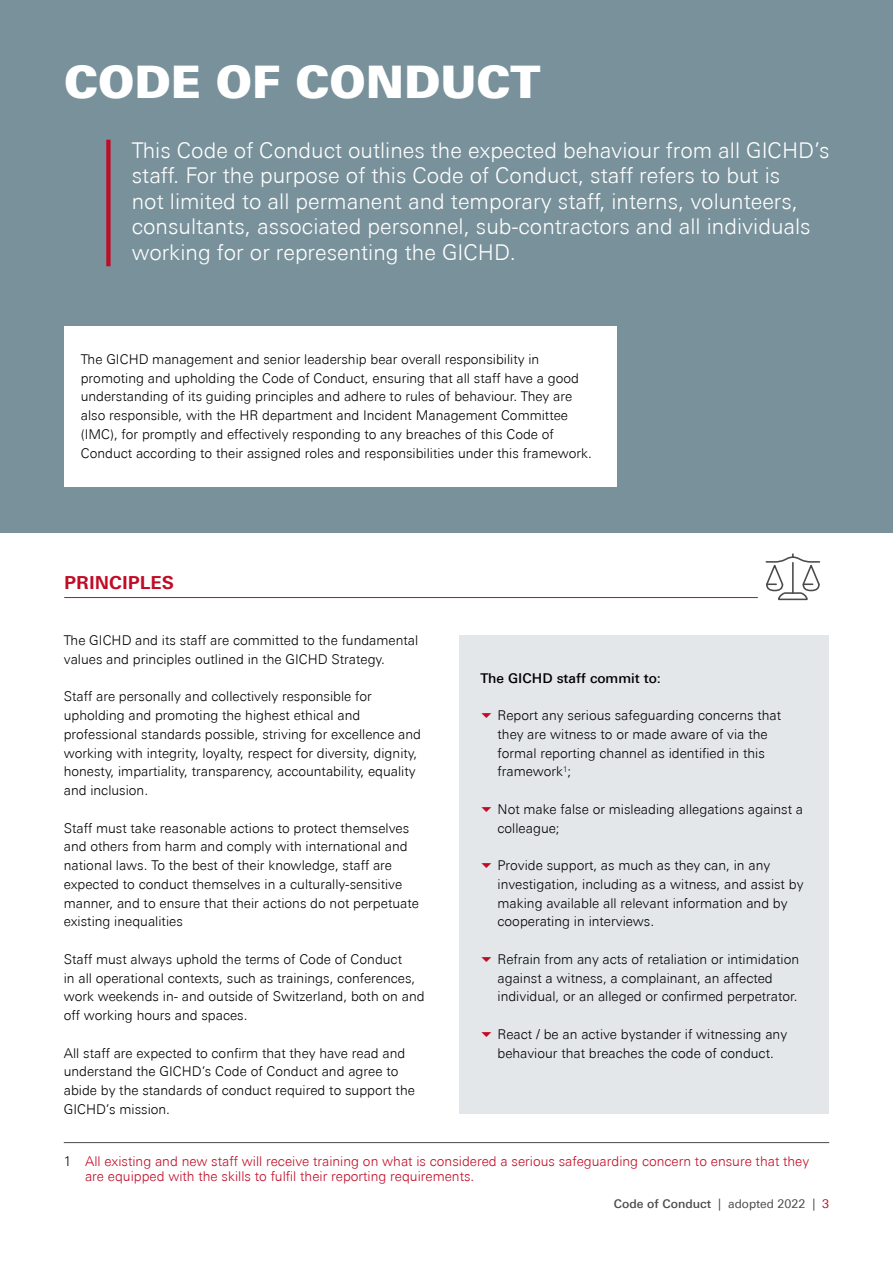
<style>
.page{position:relative;width:893px;height:1263px;background:#fff}
.page>*{position:absolute;margin:0;border:0;box-sizing:border-box;transform-origin:0 0}
.t1{font:900 45px "Univers Next Pro";color:#fff}
.t2{font:300 21.75px/25.5px "Univers Next Pro";color:#fff}
.t3{font:700 18px "Univers Next Pro";color:#c10b25}
.t4{font:300 13.5px/18.8px "Univers Next Pro";color:#000}
.t5{font:300 13.5px/15px "Univers Next Pro";color:#c10b25}
.t6{font:500 13.5px "Univers Next Pro";color:#000}
.t7{font:500 12px "Univers Next Pro";color:#4a4a49}
.s1{color:#000}
.s2{font-weight:400}
.s3{font-weight:400;color:#c10b25}
</style>
<div class="page">
<div style="left:0;top:0;width:893px;height:533px;background:#78919b"></div>
<div style="left:64px;top:326px;width:553px;height:161px;background:#fff"></div>
<div style="left:459px;top:636px;width:370px;height:478px;background:#e4e7ea"></div>
<hr style="left:64px;top:1142px;width:765px;height:1px;background:#4a4a49">
<div style="left:106px;top:140px;width:5px;height:126px;background:#c10b25"></div>
<hr style="left:64px;top:597px;width:694px;height:1px;background:#c10b25">
<svg style="left:765px;top:554px;width:56px;height:47px"></svg>
<hr style="left:792px;top:563px;width:2px;height:30px;background:#4a4a49">
<h1 class="t1" style="left:64px;top:54px;width:478px">CODE OF CONDUCT</h1>
<p class="t2" style="left:132px;top:137px;width:699px">This Code of Conduct outlines the expected behaviour from all GICHD’s staff. For the purpose of this Code of Conduct, staff refers to but is<br>not limited to all permanent and temporary staff, interns, volunteers, consultants, associated personnel, sub-contractors and all individuals working for or representing the GICHD.</p>
<p class="t4" style="left:81px;top:350px;width:513px">The GICHD management and senior leadership bear overall responsibility in promoting and upholding the Code of Conduct, ensuring that all staff have a good understanding of its guiding principles and adhere to rules of behaviour. They are also responsible, with the HR department and Incident Management Committee (IMC), for promptly and effectively responding to any breaches of this Code of Conduct according to their assigned roles and responsibilities under this framework.</p>
<h3 class="t3" style="left:64px;top:572px;width:111px">PRINCIPLES</h3>
<p class="t4" style="left:64px;top:631px;width:356px">The GICHD and its staff are committed to the fundamental values and principles outlined in the GICHD Strategy.</p>
<p class="t4" style="left:64px;top:687px;width:359px">Staff are personally and collectively responsible for upholding and promoting the highest ethical and professional standards possible, striving for excellence and working with integrity, loyalty, respect for diversity, dignity, honesty, impartiality, transparency, accountability, equality and inclusion.</p>
<p class="t4" style="left:64px;top:818px;width:357px">Staff must take reasonable actions to protect themselves and others from harm and comply with international and national laws. To the best of their knowledge, staff are expected to conduct themselves in a culturally-sensitive manner, and to ensure that their actions do not perpetuate existing inequalities</p>
<p class="t4" style="left:64px;top:950px;width:362px">Staff must always uphold the terms of Code of Conduct<br>in all operational contexts, such as trainings, conferences, work weekends in- and outside of Switzerland, both on and off working hours and spaces.</p>
<p class="t4" style="left:64px;top:1043px;width:353px">All staff are expected to confirm that they have read and understand the GICHD’s Code of Conduct and agree to abide by the standards of conduct required to support the GICHD’s mission.</p>
<p class="t6" style="left:480px;top:670px;width:182px">The GICHD staff commit to:</p>
<p class="t4" style="left:497px;top:706px;width:285px">Report any serious safeguarding concerns that they are witness to or made aware of via the formal reporting channel as identified in this framework<sup>1</sup>;</p>
<p class="t4" style="left:497px;top:800px;width:307px">Not make false or misleading allegations against a colleague;</p>
<p class="t4" style="left:497px;top:856px;width:307px">Provide support, as much as they can, in any investigation, including as a witness, and assist by making available all relevant information and by cooperating in interviews.</p>
<p class="t4" style="left:497px;top:950px;width:303px">Refrain from any acts of retaliation or intimidation against a witness, a complainant, an affected individual, or an alleged or confirmed perpetrator.</p>
<p class="t4" style="left:497px;top:1025px;width:291px">React / be an active bystander if witnessing any behaviour that breaches the code of conduct.</p>
<p class="t5" style="left:85px;top:1154px;width:726px;text-indent:-21px"><span class="s1">1</span> All existing and new staff will receive training on what is considered a serious safeguarding concern to ensure that they are equipped with the skills to fulfil their reporting requirements.</p>
<p class="t7" style="left:614px;top:1197px;width:217px">Code of Conduct <span class="s2">| adopted 2022 |</span> <span class="s3">3</span></p>
</div>
